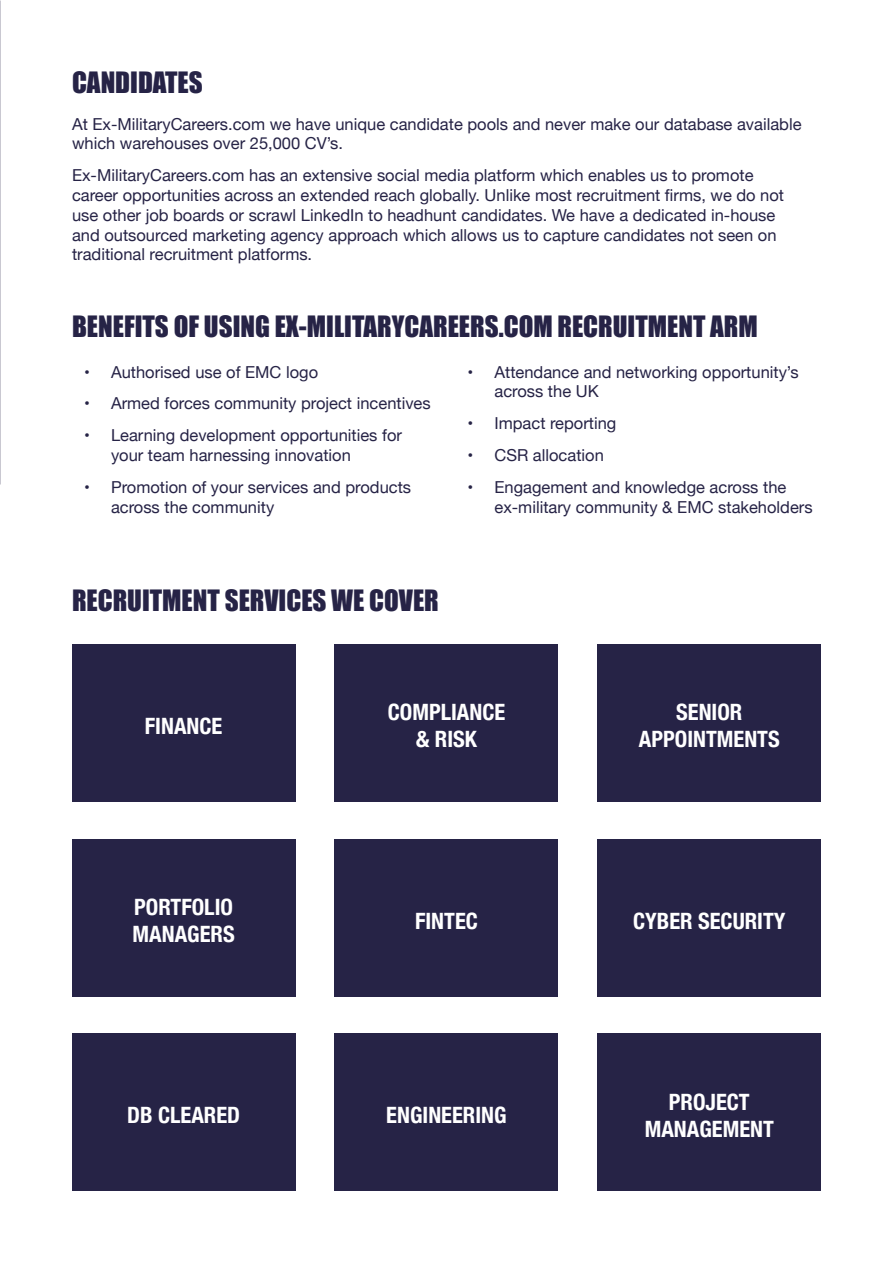
<style>
.page{position:relative;width:893px;height:1263px;background:#fff}
.page>*{position:absolute;margin:0;border:0;box-sizing:border-box;transform-origin:0 0}
.t1{font:27px "Impact";color:#262346}
.t2{font:700 condensed 22.5px/27px "Helvetica Neue";color:#fff;text-align:center}
.t3{font:16.5px/19.8px "Helvetica Neue";color:#262346}
</style>
<div class="page">
<img style="left:0;top:0;width:1px;height:485px">
<div style="left:72px;top:644px;width:223px;height:158px;background:#262346"></div>
<div style="left:72px;top:839px;width:223px;height:157px;background:#262346"></div>
<div style="left:72px;top:1034px;width:223px;height:157px;background:#262346"></div>
<div style="left:335px;top:644px;width:223px;height:158px;background:#262346"></div>
<div style="left:335px;top:839px;width:223px;height:157px;background:#262346"></div>
<div style="left:335px;top:1034px;width:223px;height:157px;background:#262346"></div>
<div style="left:598px;top:644px;width:223px;height:158px;background:#262346"></div>
<div style="left:598px;top:839px;width:223px;height:157px;background:#262346"></div>
<div style="left:598px;top:1034px;width:223px;height:157px;background:#262346"></div>
<h1 class="t1" style="left:72px;top:62px;width:132px">CANDIDATES</h1>
<p class="t3" style="left:72px;top:115px;width:731px">At Ex-MilitaryCareers.com we have unique candidate pools and never make our database available which warehouses over 25,000 CV’s.</p>
<p class="t3" style="left:72px;top:166px;width:714px">Ex-MilitaryCareers.com has an extensive social media platform which enables us to promote career opportunities across an extended reach globally. Unlike most recruitment firms, we do not use other job boards or scrawl LinkedIn to headhunt candidates. We have a dedicated in-house and outsourced marketing agency approach which allows us to capture candidates not seen on traditional recruitment platforms.</p>
<h1 class="t1" style="left:72px;top:305px;width:687px">BENEFITS OF USING EX-MILITARYCAREERS.COM RECRUITMENT ARM</h1>
<p class="t3" style="left:84px;top:363px;width:236px">• Authorised use of EMC logo</p>
<p class="t3" style="left:84px;top:394px;width:348px">• Armed forces community project incentives</p>
<p class="t3" style="left:111px;top:426px;width:292px;text-indent:-27px">• Learning development opportunities for your team harnessing innovation</p>
<p class="t3" style="left:111px;top:478px;width:302px;text-indent:-27px">• Promotion of your services and products across the community</p>
<h1 class="t1" style="left:72px;top:580px;width:368px">RECRUITMENT SERVICES WE COVER</h1>
<p class="t3" style="left:494px;top:363px;width:306px;text-indent:-27px">• Attendance and networking opportunity’s across the UK</p>
<p class="t3" style="left:467px;top:414px;width:150px">• Impact reporting</p>
<p class="t3" style="left:467px;top:446px;width:138px">• CSR allocation</p>
<p class="t3" style="left:494px;top:478px;width:320px;text-indent:-27px">• Engagement and knowledge across the ex-military community &amp; EMC stakeholders</p>
<h2 class="t2" style="left:145px;top:711px;width:79px">FINANCE</h2>
<h2 class="t2" style="left:133px;top:892px;width:104px;text-align:left">PORTFOLIO<br>MANAGERS</h2>
<h2 class="t2" style="left:127px;top:1100px;width:114px">DB CLEARED</h2>
<h2 class="t2" style="left:388px;top:697px;width:119px">COMPLIANCE &amp; RISK</h2>
<h2 class="t2" style="left:415px;top:905px;width:64px">FINTEC</h2>
<h2 class="t2" style="left:386px;top:1100px;width:122px">ENGINEERING</h2>
<h2 class="t2" style="left:639px;top:697px;width:142px">SENIOR<br>APPOINTMENTS</h2>
<h2 class="t2" style="left:633px;top:905px;width:154px">CYBER SECURITY</h2>
<h2 class="t2" style="left:645px;top:1087px;width:131px">PROJECT<br>MANAGEMENT</h2>
</div>
